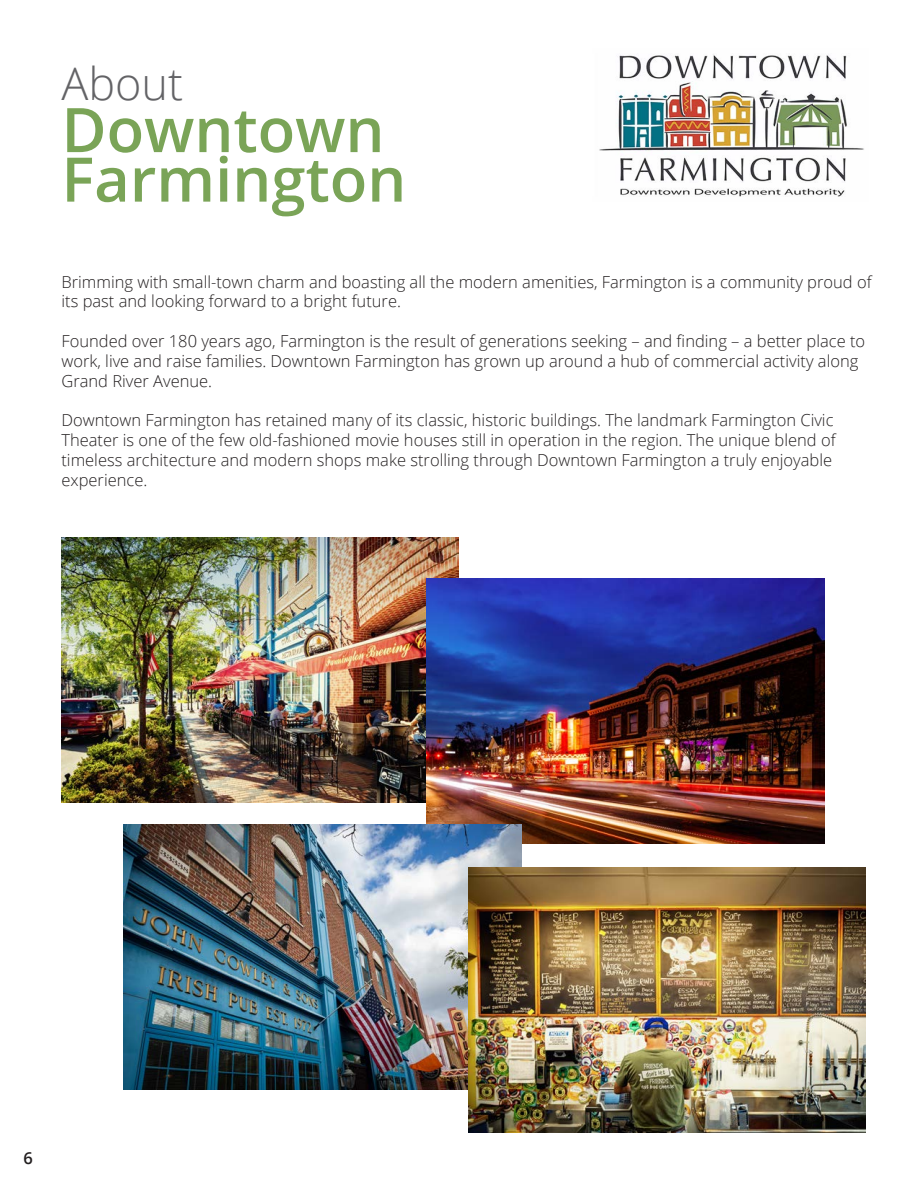
<style>
.page{position:relative;width:918px;height:1188px;background:#fff}
.page>*{position:absolute;margin:0;border:0;box-sizing:border-box;transform-origin:0 0}
.t1{font:600 61.5px/49.5px "Open Sans";color:#7aa457}
.t2{font:300 45px "Open Sans";color:#636366}
.t3{font:300 16.5px/19.8px "Open Sans";color:#231f20}
.t4{font:600 16.5px "Open Sans";color:#231f20}
</style>
<div class="page">
<img style="left:599px;top:54px;width:265px;height:143px">
<img style="left:61px;top:537px;width:398px;height:265px">
<img style="left:427px;top:578px;width:397px;height:265px">
<img style="left:124px;top:825px;width:398px;height:265px">
<img style="left:468px;top:867px;width:398px;height:265px">
<p class="t2" style="left:61px;top:53px;width:123px">About</p>
<p class="t1" style="left:61px;top:104px;width:346px">Downtown<br>Farmington</p>
<p class="t3" style="left:61px;top:271px;width:812px">Brimming with small-town charm and boasting all the modern amenities, Farmington is a community proud of its past and looking forward to a bright future.</p>
<p class="t3" style="left:61px;top:331px;width:805px">Founded over 180 years ago, Farmington is the result of generations seeking – and finding – a better place to work, live and raise families. Downtown Farmington has grown up around a hub of commercial activity along<br>Grand River Avenue.</p>
<p class="t3" style="left:61px;top:410px;width:776px">Downtown Farmington has retained many of its classic, historic buildings. The landmark Farmington Civic Theater is one of the few old-fashioned movie houses still in operation in the region. The unique blend of timeless architecture and modern shops make strolling through Downtown Farmington a truly enjoyable experience.</p>
<p class="t4" style="left:23px;top:1146px;width:11px">6</p>
</div>
